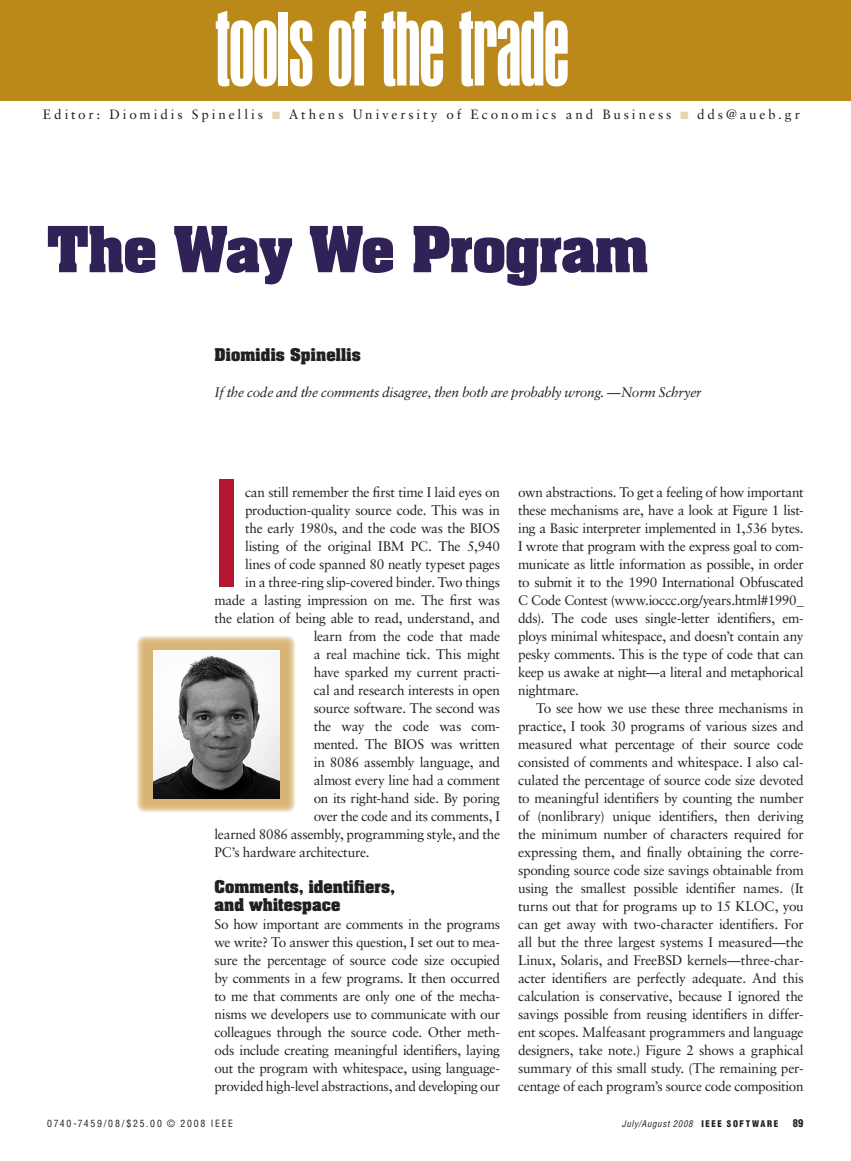
<style>
.page{position:relative;width:851px;height:1161px;background:#fff}
.page>*{position:absolute;margin:0;border:0;box-sizing:border-box;transform-origin:0 0}
.t1{font:condensed 157.5px "Aurora BT";color:#b41530}
.t2{font:condensed 108px "Aurora BT";letter-spacing:-.02em;color:#fff}
.t3{font:700 54px "Aachen";letter-spacing:-.025em;color:#302257}
.t4{font:700 15px/18px "Aachen";letter-spacing:.005em;color:#231f20}
.t5{font:13.8px/18px "Sabon";letter-spacing:-.025em;color:#231f20;text-align:justify}
.t6{font:italic 13.8px "Sabon";letter-spacing:-.02em;color:#231f20}
.t7{font:13.5px "Sabon";letter-spacing:.21em;color:#231f20}
.t8{font:900 condensed 10.5px "Helvetica";color:#231f20}
.t9{font:condensed 9.75px "Helvetica";letter-spacing:.18em;color:#231f20}
.t10{font:italic condensed 9px "Helvetica";letter-spacing:.07em;color:#231f20}
.s1{color:#ead4ae}
.s2{font-weight:900;font-style:normal}
</style>
<div class="page">
<div style="left:0;top:0;width:850px;height:101px;background:#ba891a"></div>
<img style="left:137px;top:636px;width:158px;height:176px">
<img style="left:153px;top:652px;width:126px;height:146px">
<h2 class="t2" style="left:214px;top:-8px;width:356px">tools of the trade</h2>
<p class="t7" style="left:43px;top:107px;width:758px">Editor: Diomidis Spinellis <span class="s1">■</span> Athens University of Economics and Business <span class="s1">■</span> dds@aueb.gr</p>
<h3 class="t3" style="left:47px;top:210px;width:603px">The Way We Program</h3>
<p class="t4" style="left:214px;top:345px;width:148px">Diomidis Spinellis</p>
<p class="t6" style="left:214px;top:384px;width:488px">If the code and the comments disagree, then both are probably wrong. —Norm Schryer</p>
<h1 class="t1" style="left:214px;top:451px;width:25px">I</h1>
<p class="t5" style="left:245px;top:483px;width:256px">can still remember the first time I laid eyes on</p>
<p class="t5" style="left:245px;top:501px;width:256px">production-quality source code. This was in</p>
<p class="t5" style="left:245px;top:519px;width:256px">the early 1980s, and the code was the BIOS</p>
<p class="t5" style="left:245px;top:537px;width:256px">listing of the original IBM PC. The 5,940</p>
<p class="t5" style="left:245px;top:555px;width:256px">lines of code spanned 80 neatly typeset pages</p>
<p class="t5" style="left:245px;top:573px;width:256px">in a three-ring slip-covered binder. Two things</p>
<p class="t5" style="left:214px;top:591px;width:287px">made a lasting impression on me. The first was</p>
<p class="t5" style="left:214px;top:609px;width:287px">the elation of being able to read, understand, and</p>
<p class="t5" style="left:314px;top:627px;width:188px">learn from the code that made</p>
<p class="t5" style="left:314px;top:645px;width:188px">a real machine tick. This might</p>
<p class="t5" style="left:314px;top:663px;width:188px">have sparked my current practi-</p>
<p class="t5" style="left:314px;top:681px;width:188px">cal and research interests in open</p>
<p class="t5" style="left:314px;top:699px;width:188px">source software. The second was</p>
<p class="t5" style="left:314px;top:717px;width:188px">the way the code was com-</p>
<p class="t5" style="left:314px;top:735px;width:188px">mented. The BIOS was written</p>
<p class="t5" style="left:314px;top:753px;width:188px">in 8086 assembly language, and</p>
<p class="t5" style="left:314px;top:771px;width:188px">almost every line had a comment</p>
<p class="t5" style="left:314px;top:789px;width:188px">on its right-hand side. By poring</p>
<p class="t5" style="left:314px;top:807px;width:188px">over the code and its comments, I</p>
<p class="t5" style="left:214px;top:825px;width:287px">learned 8086 assembly, programming style, and the</p>
<p class="t5" style="left:214px;top:843px;width:157px">PC’s hardware architecture.</p>
<p class="t4" style="left:214px;top:878px;width:182px">Comments, identifiers, and whitespace</p>
<p class="t5" style="left:214px;top:915px;width:287px">So how important are comments in the programs we write? To answer this question, I set out to mea&shy;sure the percentage of source code size occupied by comments in a few programs. It then occurred to me that comments are only one of the mecha&shy;nisms we developers use to communicate with our colleagues through the source code. Other meth&shy;ods include creating meaningful identifiers, laying out the program with whitespace, using language&shy;provided high-level abstractions, and developing our</p>
<p class="t5" style="left:518px;top:483px;width:287px">own abstractions. To get a feeling of how important these mechanisms are, have a look at Figure 1 list&shy;ing a Basic interpreter implemented in 1,536 bytes.<br>I wrote that program with the express goal to com&shy;municate as little information as possible, in order to submit it to the 1990 International Obfuscated C Code Contest (www.ioccc.org/years.html#1990_ dds). The code uses single-letter identifiers, em&shy;ploys minimal whitespace, and doesn’t contain any pesky comments. This is the type of code that can keep us awake at night—a literal and metaphorical nightmare.</p>
<p class="t5" style="left:518px;top:699px;width:287px;text-indent:18px">To see how we use these three mechanisms in practice, I took 30 programs of various sizes and measured what percentage of their source code consisted of comments and whitespace. I also cal&shy;culated the percentage of source code size devoted to meaningful identifiers by counting the number of (nonlibrary) unique identifiers, then deriving the minimum number of characters required for expressing them, and finally obtaining the corre&shy;sponding source code size savings obtainable from using the smallest possible identifier names. (It turns out that for programs up to 15 KLOC, you can get away with two-character identifiers. For all but the three largest systems I measured—the Linux, Solaris, and FreeBSD kernels—three-char&shy;acter identifiers are perfectly adequate. And this calculation is conservative, because I ignored the savings possible from reusing identifiers in differ&shy;ent scopes. Malfeasant programmers and language designers, take note.) Figure 2 shows a graphical summary of this small study. (The remaining per&shy;centage of each program’s source code composition</p>
<p class="t9" style="left:47px;top:1118px;width:187px">0740-7459/08/$25.00 © 2008 IEEE</p>
<p class="t10" style="left:621px;top:1118px;width:157px">July/August 2008 <span class="s2">IEEE SOFT WARE</span></p>
<p class="t8" style="left:792px;top:1117px;width:12px">89</p>
</div>
